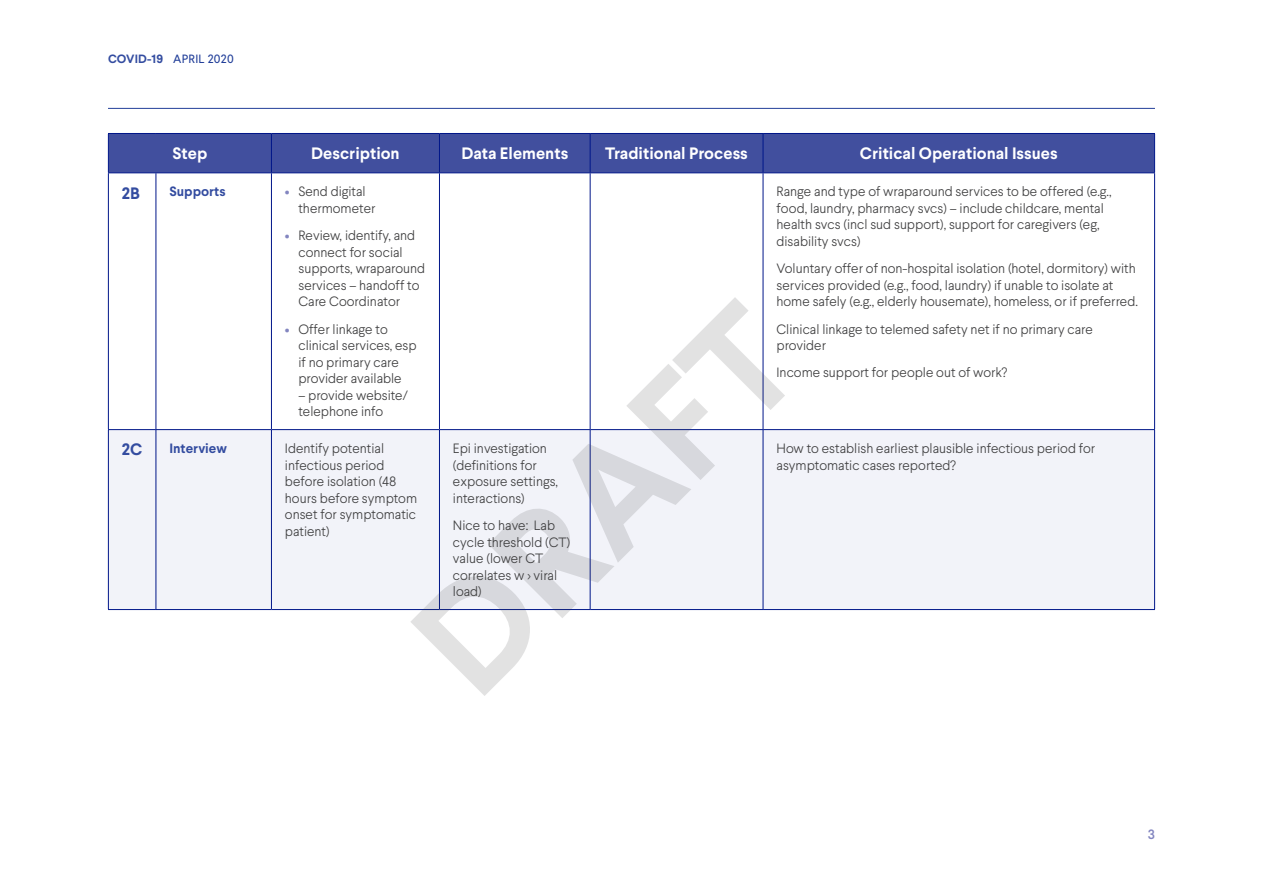
<style>
.page{position:relative;width:1263px;height:893px;background:#fff}
.page>*{position:absolute;margin:0;border:0;box-sizing:border-box;transform-origin:0 0}
.t1{font:700 150px "Larsseit";color:#3e3e3f}
.Chart_Title{font:700 16.5px "Larsseit";color:#fff}
.Text{font:700 16.5px "Larsseit";color:#334ca0}
.Chart_Body_Text{font:300 13.5px/16.5px "Larsseit";color:#3e3e3f}
.Chart_Body_Text-2{font:700 13.5px "Larsseit";color:#334ca0}
.t2{font:500 13.5px "Larsseit";color:#8386c0}
.t3{font:12px "Larsseit";letter-spacing:.025em;color:#223f99}
.s1{font-weight:700;color:#334ca0}
.s2{color:#8386c0}
</style>
<div class="page">
<hr style="left:108px;top:108px;width:1047px;height:1px;background:#223f99">
<div style="left:109px;top:134px;width:1045px;height:38px;background:#414f9e"></div>
<div style="left:109px;top:430px;width:1045px;height:179px;background:#f2f3f9"></div>
<hr style="left:439px;top:134px;width:1px;height:38px;background:#001689">
<hr style="left:590px;top:134px;width:1px;height:38px;background:#001689">
<hr style="left:763px;top:134px;width:1px;height:38px;background:#001689">
<hr style="left:156px;top:173px;width:1px;height:256px;background:#001689">
<hr style="left:271px;top:173px;width:1px;height:256px;background:#001689">
<hr style="left:439px;top:173px;width:1px;height:256px;background:#001689">
<hr style="left:590px;top:173px;width:1px;height:256px;background:#001689">
<hr style="left:763px;top:173px;width:1px;height:256px;background:#001689">
<hr style="left:156px;top:430px;width:1px;height:179px;background:#001689">
<hr style="left:271px;top:430px;width:1px;height:179px;background:#001689">
<hr style="left:439px;top:430px;width:1px;height:179px;background:#001689">
<hr style="left:590px;top:430px;width:1px;height:179px;background:#001689">
<hr style="left:763px;top:430px;width:1px;height:179px;background:#001689">
<hr style="left:271px;top:133px;width:168px;height:1px;background:#001689">
<hr style="left:439px;top:133px;width:151px;height:1px;background:#001689">
<hr style="left:590px;top:133px;width:173px;height:1px;background:#001689">
<hr style="left:763px;top:133px;width:392px;height:1px;background:#001689">
<hr style="left:1154px;top:134px;width:1px;height:38px;background:#001689">
<hr style="left:271px;top:172px;width:168px;height:1px;background:#001689">
<hr style="left:439px;top:172px;width:151px;height:1px;background:#001689">
<hr style="left:590px;top:172px;width:173px;height:1px;background:#001689">
<hr style="left:763px;top:172px;width:392px;height:1px;background:#001689">
<hr style="left:108px;top:133px;width:48px;height:1px;background:#001689">
<hr style="left:108px;top:134px;width:1px;height:38px;background:#001689">
<hr style="left:156px;top:133px;width:115px;height:1px;background:#001689">
<hr style="left:271px;top:134px;width:1px;height:38px;background:#001689">
<hr style="left:108px;top:172px;width:48px;height:1px;background:#001689">
<hr style="left:108px;top:173px;width:1px;height:256px;background:#001689">
<hr style="left:156px;top:172px;width:115px;height:1px;background:#001689">
<hr style="left:1154px;top:173px;width:1px;height:256px;background:#001689">
<hr style="left:108px;top:429px;width:48px;height:1px;background:#001689">
<hr style="left:108px;top:430px;width:1px;height:179px;background:#001689">
<hr style="left:156px;top:429px;width:115px;height:1px;background:#001689">
<hr style="left:271px;top:429px;width:168px;height:1px;background:#001689">
<hr style="left:439px;top:429px;width:151px;height:1px;background:#001689">
<hr style="left:590px;top:429px;width:173px;height:1px;background:#001689">
<hr style="left:763px;top:429px;width:392px;height:1px;background:#001689">
<hr style="left:1154px;top:430px;width:1px;height:179px;background:#001689">
<hr style="left:108px;top:609px;width:48px;height:1px;background:#001689">
<hr style="left:156px;top:609px;width:115px;height:1px;background:#001689">
<hr style="left:271px;top:609px;width:168px;height:1px;background:#001689">
<hr style="left:439px;top:609px;width:151px;height:1px;background:#001689">
<hr style="left:590px;top:609px;width:173px;height:1px;background:#001689">
<hr style="left:763px;top:609px;width:392px;height:1px;background:#001689">
<p class="t3" style="left:108px;top:51px;width:127px"><span class="s1">COVID-19</span> APRIL 2020</p>
<p class="Chart_Title" style="left:172px;top:143px;width:36px">Step</p>
<p class="Chart_Title" style="left:311px;top:143px;width:90px">Description</p>
<p class="Chart_Title" style="left:461px;top:143px;width:108px">Data Elements</p>
<p class="Chart_Title" style="left:605px;top:143px;width:144px">Traditional Process</p>
<p class="Chart_Title" style="left:860px;top:143px;width:199px">Critical Operational Issues</p>
<p class="Chart_Body_Text" style="left:776px;top:183px;width:337px">Range and type of wraparound services to be offered (e.g., food, laundry, pharmacy svcs) – include childcare, mental health svcs (incl sud support), support for caregivers (eg, disability svcs)</p>
<p class="Chart_Body_Text" style="left:776px;top:260px;width:363px">Voluntary offer of non-hospital isolation (hotel, dormitory) with services provided (e.g., food, laundry) if unable to isolate at home safely (e.g., elderly housemate), homeless, or if preferred.</p>
<p class="Chart_Body_Text" style="left:776px;top:320px;width:318px">Clinical linkage to telemed safety net if no primary care provider</p>
<p class="Chart_Body_Text" style="left:776px;top:364px;width:232px">Income support for people out of work?</p>
<p class="Text" style="left:122px;top:182px;width:20px">2B</p>
<p class="Chart_Body_Text-2" style="left:169px;top:183px;width:58px">Supports</p>
<p class="Chart_Body_Text" style="left:298px;top:183px;width:79px;text-indent:-14px"><span class="s2">•</span> Send digital thermometer</p>
<p class="Chart_Body_Text" style="left:298px;top:227px;width:128px;text-indent:-14px"><span class="s2">•</span> Review, identify, and connect for social supports, wraparound services – handoff to<br>Care Coordinator</p>
<p class="Chart_Body_Text" style="left:298px;top:320px;width:120px;text-indent:-14px"><span class="s2">•</span> Offer linkage to clinical services, esp if no primary care provider available</p>
<p class="Chart_Body_Text" style="left:298px;top:386px;width:111px">– provide website/ telephone info</p>
<h1 class="t1" style="left:372px;top:598px;width:473px;rotate:-45deg">DRAFT</h1>
<p class="Text" style="left:122px;top:439px;width:22px">2C</p>
<p class="Chart_Body_Text-2" style="left:169px;top:440px;width:59px">Interview</p>
<p class="Chart_Body_Text" style="left:285px;top:440px;width:134px">Identify potential infectious period before isolation (48 hours before symptom onset for symptomatic patient)</p>
<p class="Chart_Body_Text" style="left:453px;top:440px;width:107px">Epi investigation (definitions for exposure settings, interactions)</p>
<p class="Chart_Body_Text" style="left:776px;top:440px;width:320px">How to establish earliest plausible infectious period for asymptomatic cases reported?</p>
<p class="Chart_Body_Text" style="left:453px;top:517px;width:119px">Nice to have: Lab cycle threshold (CT) value (lower CT correlates w &gt; viral load)</p>
<p class="t2" style="left:1148px;top:826px;width:9px">3</p>
</div>
